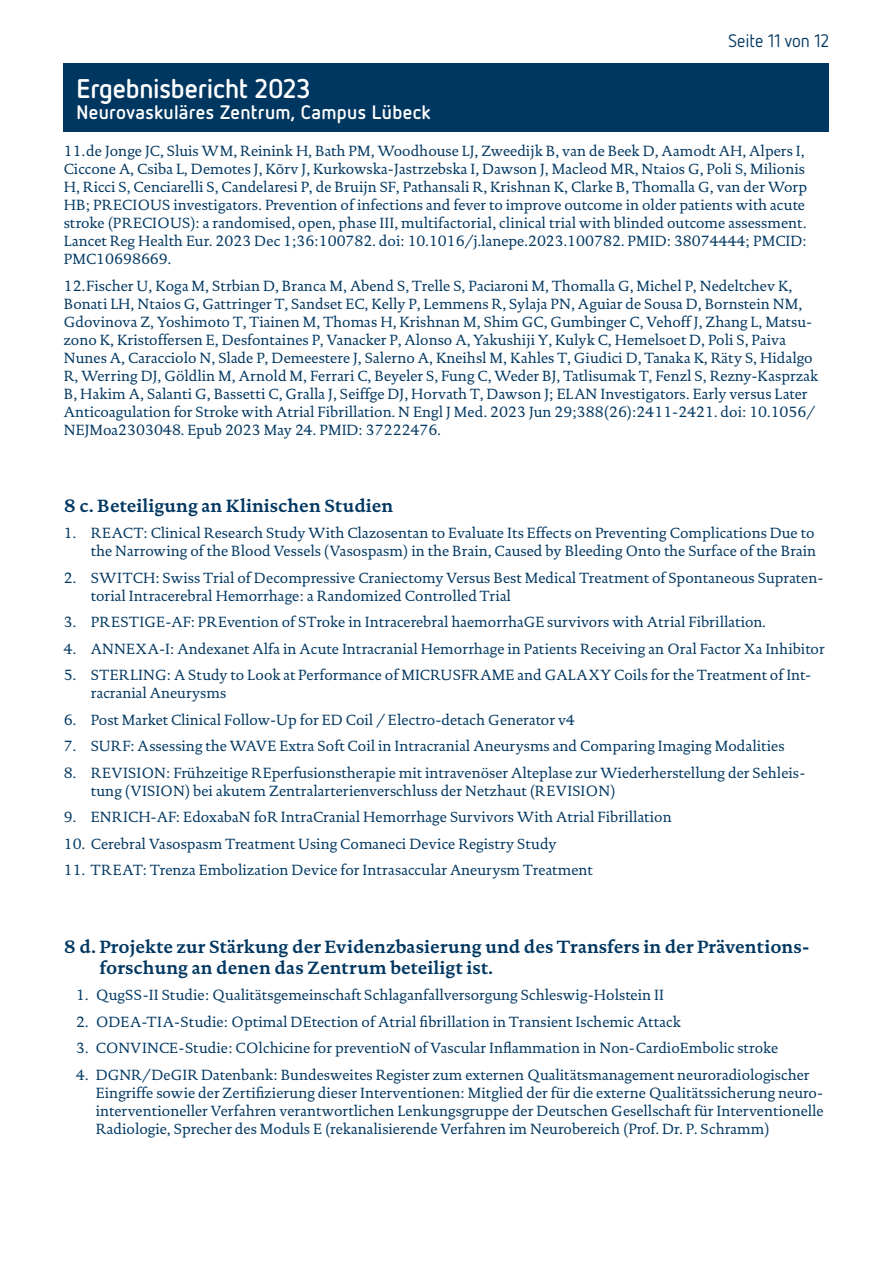
<style>
.page{position:relative;width:893px;height:1263px;background:#fff}
.page>*{position:absolute;margin:0;border:0;box-sizing:border-box;transform-origin:0 0}
.t1{font:700 27px "Netto OT";letter-spacing:-.01em;color:#fff}
.t2{font:700 19.5px "Netto OT";letter-spacing:.015em;color:#fff}
.t3{font:700 18px/21px "DTL Documenta TOT";color:#003761}
.t4{font:18px "Netto OT";color:#003761}
.t5{font:15px/18px "DTL Documenta TOT";color:#003761}
</style>
<div class="page">
<div style="left:64px;top:64px;width:765px;height:68px;background:#003761"></div>
<h1 class="t1" style="left:77px;top:71px;width:236px">Ergebnisbericht 2023</h1>
<h2 class="t2" style="left:77px;top:100px;width:356px">Neurovaskuläres Zentrum, Campus Lübeck</h2>
<p class="t4" style="left:728px;top:29px;width:102px">Seite 11 von 12</p>
<p class="t5" style="left:64px;top:142px;width:745px">11.de Jonge JC, Sluis WM, Reinink H, Bath PM, Woodhouse LJ, Zweedijk B, van de Beek D, Aamodt AH, Alpers I, Ciccone A, Csiba L, Demotes J, Kõrv J, Kurkowska-Jastrzebska I, Dawson J, Macleod MR, Ntaios G, Poli S, Milionis H, Ricci S, Cenciarelli S, Candelaresi P, de Bruijn SF, Pathansali R, Krishnan K, Clarke B, Thomalla G, van der Worp HB; PRECIOUS investigators. Prevention of infections and fever to improve outcome in older patients with acute stroke (PRECIOUS): a randomised, open, phase III, multifactorial, clinical trial with blinded outcome assessment.<br>Lancet Reg Health Eur. 2023 Dec 1;36:100782. doi: 10.1016/j.lanepe.2023.100782. PMID: 38074444; PMCID:<br>PMC10698669.</p>
<p class="t5" style="left:64px;top:276px;width:756px">12.Fischer U, Koga M, Strbian D, Branca M, Abend S, Trelle S, Paciaroni M, Thomalla G, Michel P, Nedeltchev K, Bonati LH, Ntaios G, Gattringer T, Sandset EC, Kelly P, Lemmens R, Sylaja PN, Aguiar de Sousa D, Bornstein NM, Gdovinova Z, Yoshimoto T, Tiainen M, Thomas H, Krishnan M, Shim GC, Gumbinger C, Vehoff J, Zhang L, Matsu&shy;zono K, Kristoffersen E, Desfontaines P, Vanacker P, Alonso A, Yakushiji Y, Kulyk C, Hemelsoet D, Poli S, Paiva Nunes A, Caracciolo N, Slade P, Demeestere J, Salerno A, Kneihsl M, Kahles T, Giudici D, Tanaka K, Räty S, Hidalgo R, Werring DJ, Göldlin M, Arnold M, Ferrari C, Beyeler S, Fung C, Weder BJ, Tatlisumak T, Fenzl S, Rezny-Kasprzak B, Hakim A, Salanti G, Bassetti C, Gralla J, Seiffge DJ, Horvath T, Dawson J; ELAN Investigators. Early versus Later Anticoagulation for Stroke with Atrial Fibrillation. N Engl J Med. 2023 Jun 29;388(26):2411-2421. doi: 10.1056/ NEJMoa2303048. Epub 2023 May 24. PMID: 37222476.</p>
<p class="t3" style="left:64px;top:495px;width:331px">8 c. Beteiligung an Klinischen Studien</p>
<p class="t5" style="left:64px;top:524px;width:754px;text-align:right">1. REACT: Clinical Research Study With Clazosentan to Evaluate Its Effects on Preventing Complications Due to the Narrowing of the Blood Vessels (Vasospasm) in the Brain, Caused by Bleeding Onto the Surface of the Brain</p>
<p class="t5" style="left:91px;top:569px;width:734px;text-indent:-27px">2. SWITCH: Swiss Trial of Decompressive Craniectomy Versus Best Medical Treatment of Spontaneous Supraten&shy;torial Intracerebral Hemorrhage: a Randomized Controlled Trial</p>
<p class="t5" style="left:64px;top:613px;width:704px">3. PRESTIGE-AF: PREvention of STroke in Intracerebral haemorrhaGE survivors with Atrial Fibrillation.</p>
<p class="t5" style="left:64px;top:640px;width:762px">4. ANNEXA-I: Andexanet Alfa in Acute Intracranial Hemorrhage in Patients Receiving an Oral Factor Xa Inhibitor</p>
<p class="t5" style="left:91px;top:666px;width:722px;text-indent:-27px">5. STERLING: A Study to Look at Performance of MICRUSFRAME and GALAXY Coils for the Treatment of Int&shy;racranial Aneurysms</p>
<p class="t5" style="left:64px;top:711px;width:513px">6. Post Market Clinical Follow-Up for ED Coil / Electro-detach Generator v4</p>
<p class="t5" style="left:64px;top:737px;width:722px">7. SURF: Assessing the WAVE Extra Soft Coil in Intracranial Aneurysms and Comparing Imaging Modalities</p>
<p class="t5" style="left:91px;top:764px;width:716px;text-indent:-27px">8. REVISION: Frühzeitige REperfusionstherapie mit intravenöser Alteplase zur Wiederherstellung der Sehleis&shy;tung (VISION) bei akutem Zentralarterienverschluss der Netzhaut (REVISION)</p>
<p class="t5" style="left:64px;top:808px;width:609px">9. ENRICH-AF: EdoxabaN foR IntraCranial Hemorrhage Survivors With Atrial Fibrillation</p>
<p class="t5" style="left:64px;top:835px;width:494px">10. Cerebral Vasospasm Treatment Using Comaneci Device Registry Study</p>
<p class="t5" style="left:64px;top:861px;width:531px">11. TREAT: Trenza Embolization Device for Intrasaccular Aneurysm Treatment</p>
<p class="t3" style="left:100px;top:936px;width:711px;text-indent:-36px">8 d. Projekte zur Stärkung der Evidenzbasierung und des Transfers in der Präventions&shy;forschung an denen das Zentrum beteiligt ist.</p>
<p class="t5" style="left:76px;top:986px;width:589px">1. QugSS-II Studie: Qualitätsgemeinschaft Schlaganfallversorgung Schleswig-Holstein II</p>
<p class="t5" style="left:76px;top:1012px;width:606px">2. ODEA-TIA-Studie: Optimal DEtection of Atrial fibrillation in Transient Ischemic Attack</p>
<p class="t5" style="left:76px;top:1039px;width:704px">3. CONVINCE-Studie: COlchicine for preventioN of Vascular Inflammation in Non-CardioEmbolic stroke</p>
<p class="t5" style="left:96px;top:1066px;width:729px;text-indent:-20px">4. DGNR/DeGIR Datenbank: Bundesweites Register zum externen Qualitätsmanagement neuroradiologischer Eingriffe sowie der Zertifizierung dieser Interventionen: Mitglied der für die externe Qualitätssicherung neuro&shy;interventioneller Verfahren verantwortlichen Lenkungsgruppe der Deutschen Gesellschaft für Interventionelle Radiologie, Sprecher des Moduls E (rekanalisierende Verfahren im Neurobereich (Prof. Dr. P. Schramm)</p>
</div>
